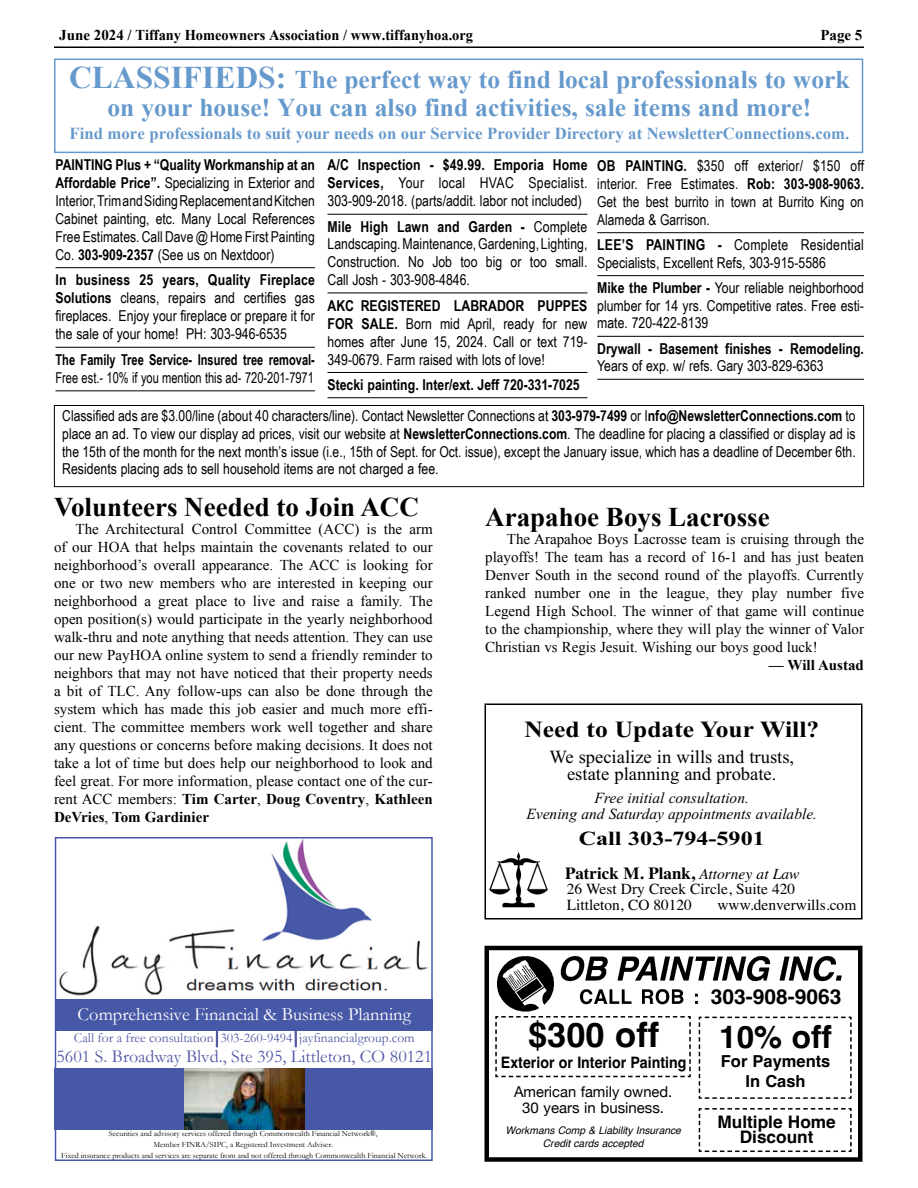
<style>
.page{position:relative;width:918px;height:1188px;background:#fff}
.page>*{position:absolute;margin:0;border:0;box-sizing:border-box;transform-origin:0 0}
.t1{font:700 34.5px "Helvetica";color:#000}
.t2{font:700 31.5px "Helvetica";color:#000}
.t3{font:700 27px "Times New Roman";color:#000}
.t4{font:700 25.5px/28.5px "Times New Roman";color:#69c;text-align:center}
.t5{font:700 23.1px "Times New Roman";color:#000;scale:1.1 1}
.t6{font:700 21px "Helvetica";color:#000}
.t7{font:700 20.1px "Times New Roman";color:#000;scale:1.2 1}
.t8{font:18.6px/17px "Times New Roman";color:#000;text-align:center}
.t9{font:18.45px "Garamond";color:#fff}
.t10{font:18px "Garamond";color:#5158a5}
.t11{font:700 17.25px/15px "Helvetica";color:#000;text-align:center}
.t12{font:700 16.95px "Times";color:#000}
.t13{font:700 16.65px "Times New Roman";color:#69c}
.t14{font:700 16.5px/19.5px "Helvetica";color:#000;text-align:center}
.t15{font:700 15.75px "Helvetica";color:#000;scale:.9 1}
.t16{font:italic 15.45px/15.5px "Times New Roman";color:#000;text-align:center}
.t17{font:15.45px/15.5px "Times";color:#000}
.t18{font:15px/18px "Arial Narrow";color:#000;text-align:justify}
.t19{font:15px/18px "Times New Roman";color:#000;text-align:justify}
.t20{font:700 15px "Arial Narrow";color:#000}
.t21{font:700 15px "Times New Roman";color:#000}
.t22{font:15px "Arial Narrow";color:#000;scale:.9 1}
.t23{font:700 15px "Arial Narrow";color:#000;scale:.9 1}
.t24{font:15px/15.3px "Helvetica Neue";color:#000;text-align:center}
.t25{font:13.5px "Garamond";color:#5158a5}
.t26{font:italic 10.5px/13.5px "Helvetica";color:#000;text-align:center}
.t27{font:8.1px/11.1px "Garamond";color:#000;text-align:center}
.s1{font-size:31.5px}
.s2{font-weight:700}
.s3{font-weight:400;font-style:italic;font-size:15.45px}
</style>
<div class="page">
<hr style="left:56px;top:267px;width:259px;height:1px;background:#000">
<hr style="left:56px;top:347px;width:259px;height:1px;background:#000">
<hr style="left:56px;top:390px;width:259px;height:1px;background:#000">
<hr style="left:327px;top:214px;width:260px;height:1px;background:#000">
<hr style="left:327px;top:293px;width:260px;height:1px;background:#000">
<hr style="left:327px;top:372px;width:260px;height:1px;background:#000">
<hr style="left:327px;top:397px;width:260px;height:1px;background:#000">
<hr style="left:597px;top:232px;width:267px;height:1px;background:#000">
<hr style="left:597px;top:275px;width:267px;height:1px;background:#000">
<hr style="left:597px;top:336px;width:267px;height:1px;background:#000">
<hr style="left:597px;top:379px;width:267px;height:1px;background:#000">
<div style="left:54px;top:405px;width:810px;height:82px;border:1px solid #000"></div>
<div style="left:54px;top:59px;width:809px;height:94px;border:2px solid #69c"></div>
<hr style="left:54px;top:46px;width:810px;height:2px;background:#000">
<img style="left:489px;top:852px;width:59px;height:56px">
<div style="left:484px;top:704px;width:378px;height:216px;border:2px solid #000"></div>
<div style="left:484px;top:946px;width:378px;height:216px;border:4px solid #000"></div>
<svg style="left:495px;top:1016px;width:196px;height:62px"></svg>
<svg style="left:698px;top:1016px;width:154px;height:83px"></svg>
<svg style="left:698px;top:1108px;width:154px;height:44px"></svg>
<img style="left:484px;top:952px;width:374px;height:63px">
<div style="left:705px;top:988px;width:148px;height:23px;background:#fff"></div>
<img style="left:59px;top:840px;width:369px;height:156px">
<hr style="left:216px;top:1009px;width:2px;height:37px;background:#5158a5">
<hr style="left:294px;top:1009px;width:3px;height:37px;background:#5158a5">
<div style="left:55px;top:999px;width:378px;height:32px;background:#4758a7"></div>
<div style="left:55px;top:1068px;width:378px;height:61px;background:#4758a7"></div>
<img style="left:185px;top:1068px;width:119px;height:61px">
<div style="left:55px;top:837px;width:378px;height:324px;border:2px solid #4758a8"></div>
<p class="t21" style="left:59px;top:25px;width:415px">June 2024 / Tiffany Homeowners Association / www.tiffanyhoa.org</p>
<p class="t21" style="left:820px;top:25px;width:44px">Page 5</p>
<h3 class="t4" style="left:69px;top:64px;width:782px"><span class="s1">CLASSIFIEDS:</span> The perfect way to find local professionals to work on your house! You can also find activities, sale items and more!</h3>
<p class="t13" style="left:70px;top:122px;width:781px">Find more professionals to suit your needs on our Service Provider Directory at NewsletterConnections.com.</p>
<p class="t18" style="left:327px;top:155px;width:262px"><span class="s2">A/C Inspection - $49.99. Emporia Home Services,</span> Your local HVAC Specialist.<br>303-909-2018. (parts/addit. labor not included)</p>
<p class="t18" style="left:327px;top:217px;width:261px"><span class="s2">Mile High Lawn and Garden -</span> Complete Landscaping. Maintenance, Gardening, Lighting, Construction. No Job too big or too small.<br>Call Josh - 303-908-4846.</p>
<p class="t18" style="left:327px;top:296px;width:262px"><span class="s2">AKC REGISTERED LABRADOR PUPPES FOR SALE.</span> Born mid April, ready for new homes after June 15, 2024. Call or text 719- 349-0679. Farm raised with lots of love!</p>
<p class="t20" style="left:327px;top:373px;width:254px">Stecki painting. Inter/ext. Jeff 720-331-7025</p>
<p class="t18" style="left:56px;top:155px;width:261px"><span class="s2">PAINTING Plus + “Quality Workmanship at an Affordable Price”.</span> Specializing in Exterior and Interior, Trim and Siding Replacement and Kitchen Cabinet painting, etc. Many Local References Free Estimates. Call Dave @ Home First Painting Co. <span class="s2">303-909-2357</span> (See us on Nextdoor)</p>
<p class="t18" style="left:56px;top:270px;width:261px"><span class="s2">In business 25 years, Quality Fireplace Solutions</span> cleans, repairs and certifies gas fireplaces. Enjoy your fireplace or prepare it for the sale of your home! PH: 303-946-6535</p>
<p class="t23" style="left:56px;top:348px;width:290px">The Family Tree Service- Insured tree removal-</p>
<p class="t22" style="left:56px;top:367px;width:289px">Free est.- 10% if you mention this ad- 720-201-7971</p>
<p class="t18" style="left:597px;top:156px;width:268px"><span class="s2">OB PAINTING.</span> $350 off exterior/ $150 off interior. Free Estimates. <span class="s2">Rob: 303-908-9063.<br></span>Get the best burrito in town at Burrito King on Alameda &amp; Garrison.</p>
<p class="t18" style="left:597px;top:235px;width:268px"><span class="s2">LEE’S PAINTING -</span> Complete Residential<br>Specialists, Excellent Refs, 303-915-5586</p>
<p class="t18" style="left:597px;top:278px;width:268px"><span class="s2">Mike the Plumber -</span> Your reliable neighborhood plumber for 14 yrs. Competitive rates. Free esti&shy;mate. 720-422-8139</p>
<p class="t20" style="left:597px;top:337px;width:268px">Drywall - Basement finishes - Remodeling.</p>
<p class="t18" style="left:597px;top:357px;width:228px">Years of exp. w/ refs. Gary 303-829-6363</p>
<p class="t18" style="left:62px;top:407px;width:795px">Classified ads are $3.00/line (about 40 characters/line). Contact Newsletter Connections at <span class="s2">303-979-7499</span> or I<span class="s2">nfo@NewsletterConnections.com</span> to place an ad. To view our display ad prices, visit our website at <span class="s2">NewsletterConnections.com</span>. The deadline for placing a classified or display ad is the 15th of the month for the next month’s issue (i.e., 15th of Sept. for Oct. issue), except the January issue, which has a deadline of December 6th.<br>Residents placing ads to sell household items are not charged a fee.</p>
<h3 class="t3" style="left:54px;top:488px;width:366px">Volunteers Needed to Join ACC</h3>
<p class="t19" style="left:54px;top:520px;width:380px;text-indent:22px">The Architectural Control Committee (ACC) is the arm of our HOA that helps maintain the covenants related to our neighborhood’s overall appearance. The ACC is looking for one or two new members who are interested in keeping our neighborhood a great place to live and raise a family. The open position(s) would participate in the yearly neighborhood walk-thru and note anything that needs attention. They can use our new PayHOA online system to send a friendly reminder to neighbors that may not have noticed that their property needs a bit of TLC. Any follow-ups can also be done through the system which has made this job easier and much more effi&shy;cient. The committee members work well together and share any questions or concerns before making decisions. It does not take a lot of time but does help our neighborhood to look and feel great. For more information, please contact one of the cur&shy;rent ACC members: <span class="s2">Tim Carter</span>, <span class="s2">Doug Coventry</span>, <span class="s2">Kathleen DeVries</span>, <span class="s2">Tom Gardinier</span></p>
<p class="t9" style="left:78px;top:1002px;width:335px">Comprehensive Financial &amp; Business Planning</p>
<p class="t25" style="left:74px;top:1028px;width:342px">Call for a free consultation 303-260-9494 jayfinancialgroup.com</p>
<p class="t10" style="left:56px;top:1045px;width:377px">5601 S. Broadway Blvd., Ste 395, Littleton, CO 80121</p>
<p class="t27" style="left:61px;top:1128px;width:367px">Securities and advisory services offered through Commonwealth Financial Network®,<br>Member FINRA/SIPC, a Registered Investment Adviser.<br>Fixed insurance products and services are separate from and not offered through Commonwealth Financial Network.</p>
<h3 class="t3" style="left:485px;top:499px;width:286px">Arapahoe Boys Lacrosse</h3>
<p class="t19" style="left:485px;top:530px;width:380px;text-indent:22px">The Arapahoe Boys Lacrosse team is cruising through the playoffs! The team has a record of 16-1 and has just beaten Denver South in the second round of the playoffs. Currently ranked number one in the league, they play number five Legend High School. The winner of that game will continue to the championship, where they will play the winner of Valor Christian vs Regis Jesuit. Wishing our boys good luck!</p>
<p class="t21" style="left:769px;top:655px;width:97px">— Will Austad</p>
<h3 class="t5" style="left:524px;top:713px;width:269px">Need to Update Your Will?</h3>
<p class="t8" style="left:549px;top:748px;width:246px">We specialize in wills and trusts, estate planning and probate.</p>
<p class="t16" style="left:526px;top:790px;width:292px">Free initial consultation.<br>Evening and Saturday appointments available.</p>
<h3 class="t7" style="left:579px;top:825px;width:157px">Call 303-794-5901</h3>
<p class="t12" style="left:565px;top:857px;width:236px">Patrick M. Plank, <span class="s3">Attorney at Law</span></p>
<p class="t17" style="left:567px;top:880px;width:230px">26 West Dry Creek Circle, Suite 420<br>Littleton, CO 80120</p>
<p class="t17" style="left:718px;top:896px;width:140px">www.denverwills.com</p>
<h3 class="t6" style="left:711px;top:983px;width:132px">303-908-9063</h3>
<h1 class="t1" style="left:528px;top:1014px;width:133px">$300 off</h1>
<p class="t15" style="left:501px;top:1053px;width:208px">Exterior or Interior Painting</p>
<h2 class="t2" style="left:719px;top:1017px;width:114px">10% off</h2>
<p class="t14" style="left:721px;top:1054px;width:111px">For Payments<br>In Cash</p>
<p class="t8" style="left:549px;top:1026px;width:246px">We specialize in wills and trusts, estate planning and probate.</p>
<p class="t16" style="left:526px;top:1084px;width:292px">Evening and Saturday appointments available.</p>
<h3 class="t7" style="left:579px;top:1103px;width:157px">Call 303-794-5901</h3>
<p class="t24" style="left:514px;top:1085px;width:160px">American family owned.<br>30 years in business.</p>
<p class="t26" style="left:505px;top:1124px;width:177px">Workmans Comp &amp; Liability Insurance<br>Credit cards accepted</p>
<p class="t11" style="left:718px;top:1116px;width:120px">Multiple Home<br>Discount</p>
</div>
